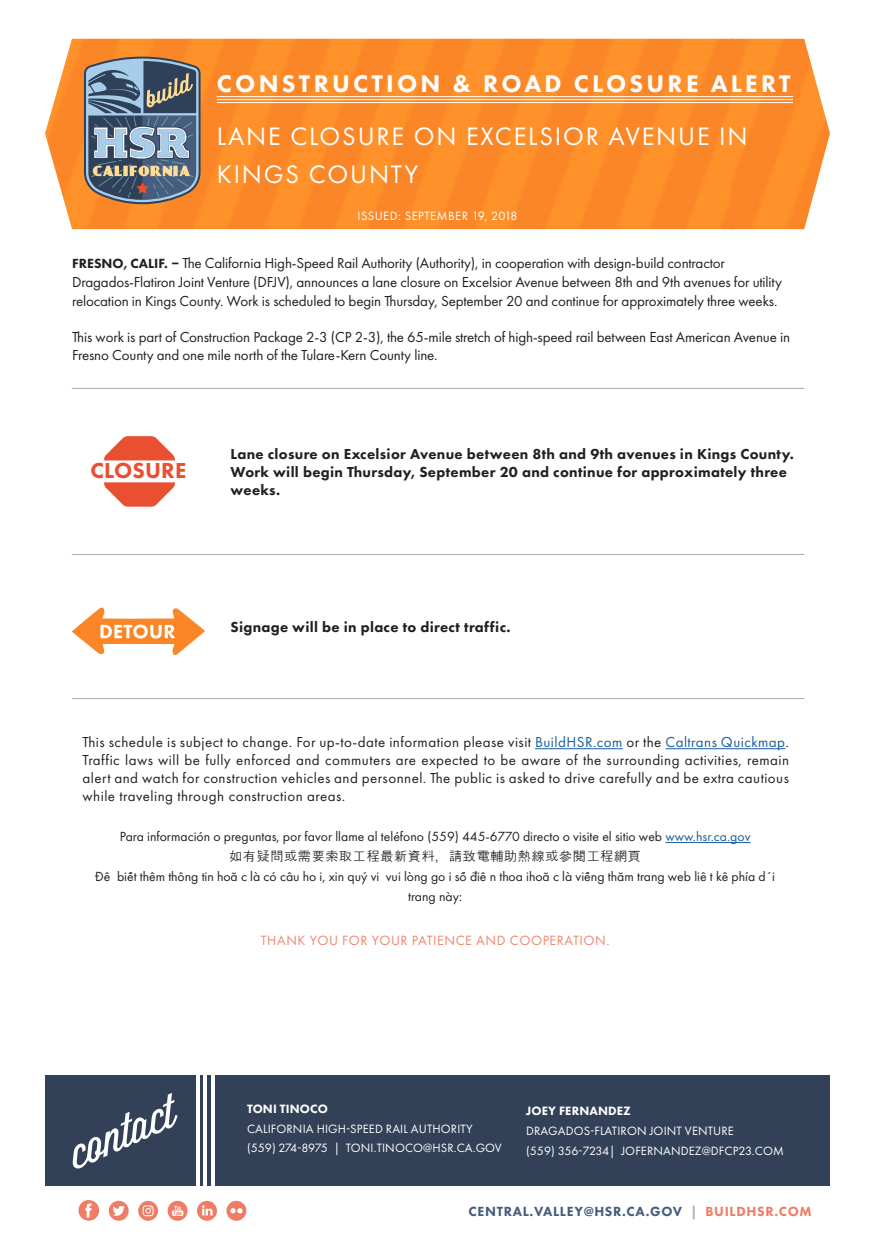
<style>
.page{position:relative;width:875px;height:1245px;background:#fff}
.page>*{position:absolute;margin:0;border:0;box-sizing:border-box;transform-origin:0 0}
.t1{font:43.12px "Wisdom Script";color:#fff}
.t2{font:26.25px/37.4px "Futura PT";letter-spacing:.07em;color:#fff}
.t3{font:800 25px "Futura PT";letter-spacing:.13em;color:#fff}
.t4{font:800 22.5px "Futura PT";letter-spacing:.01em;color:#e95032}
.HEADLINE{font:15px/18.8px "Futura PT";letter-spacing:-.01em;color:#231f20}
.body_text{font:15px/18px "Futura PT";letter-spacing:.03em;color:#231f20;text-align:justify}
.body_text-2{font:800 15px/18px "Futura PT";letter-spacing:.02em;color:#231f20}
.body_text-3{font:14px "Futura PT";letter-spacing:.04em;color:#f0856f}
.body_text-4{font:13.75px/20px "Futura PT";color:#231f20;text-align:center}
.t5{font:800 13.75px "Futura PT";letter-spacing:.05em;color:#475d7e}
.t6{font:12.5px "Futura PT";letter-spacing:.01em;color:#fff}
.t7{font:12.5px "Futura PT";letter-spacing:.04em;color:#fff}
.t8{font:800 12.5px "Futura PT";letter-spacing:.01em;color:#fff}
.s1{font-weight:800;font-size:13.75px}
.s2{color:#175d9e}
.s3{font-family:"Dotum"}
.s4{color:#a3aebe}
.s5{color:#ee7c65}
</style>
<div class="page">
<div style="left:45px;top:39px;width:686px;height:190px;background:#fc8b28"></div>
<img style="left:731px;top:39px;width:99px;height:190px">
<svg style="left:84px;top:54px;width:117px;height:150px;background:#757d86"></svg>
<hr style="left:217px;top:96px;width:576px;height:1px;background:#fff">
<hr style="left:217px;top:99px;width:576px;height:1px;background:#fff">
<hr style="left:217px;top:102px;width:576px;height:1px;background:#fff">
<hr style="left:72px;top:554px;width:732px;height:1px;background:#aaabaf">
<hr style="left:72px;top:388px;width:732px;height:1px;background:#aaabaf">
<svg style="left:104px;top:436px;width:71px;height:71px"></svg>
<svg style="left:72px;top:607px;width:133px;height:48px"></svg>
<hr style="left:72px;top:698px;width:732px;height:1px;background:#aaabaf">
<div style="left:45px;top:1075px;width:785px;height:111px;background:#324158"></div>
<hr style="left:196px;top:1074px;width:4px;height:113px;background:#fff">
<hr style="left:203px;top:1074px;width:4px;height:113px;background:#fff">
<hr style="left:211px;top:1074px;width:4px;height:113px;background:#fff">
<hr style="left:535px;top:748px;width:88px;height:1px;background:#175d9e">
<hr style="left:666px;top:748px;width:120px;height:1px;background:#175d9e">
<hr style="left:665px;top:842px;width:86px;height:1px;background:#175d9e">
<svg style="left:109px;top:1201px;width:20px;height:20px"></svg>
<svg style="left:197px;top:1201px;width:20px;height:20px"></svg>
<svg style="left:226px;top:1201px;width:20px;height:20px"></svg>
<svg style="left:78px;top:1200px;width:21px;height:21px"></svg>
<svg style="left:168px;top:1201px;width:20px;height:20px"></svg>
<svg style="left:138px;top:1201px;width:20px;height:20px"></svg>
<p class="t3" style="left:217px;top:68px;width:575px">CONSTRUCTION &amp; ROAD CLOSURE ALERT</p>
<p class="t2" style="left:217px;top:118px;width:532px">LANE CLOSURE ON EXCELSIOR AVENUE IN<br>KINGS COUNTY</p>
<p class="t7" style="left:357px;top:209px;width:162px">ISSUED: SEPTEMBER 19, 2018</p>
<p class="HEADLINE" style="left:72px;top:254px;width:711px"><span class="s1">FRESNO, CALIF. –</span> The California High-Speed Rail Authority (Authority), in cooperation with design-build contractor<br>Dragados-Flatiron Joint Venture (DFJV), announces a lane closure on Excelsior Avenue between 8th and 9th avenues for utility relocation in Kings County. Work is scheduled to begin Thursday, September 20 and continue for approximately three weeks.</p>
<p class="HEADLINE" style="left:72px;top:327px;width:720px">This work is part of Construction Package 2-3 (CP 2-3), the 65-mile stretch of high-speed rail between East American Avenue in<br>Fresno County and one mile north of the Tulare-Kern County line.</p>
<p class="t4" style="left:90px;top:457px;width:98px">CLOSURE</p>
<p class="body_text-2" style="left:230px;top:445px;width:565px">Lane closure on Excelsior Avenue between 8th and 9th avenues in Kings County.<br>Work will begin Thursday, September 20 and continue for approximately three weeks.</p>
<p class="body_text-2" style="left:230px;top:618px;width:282px">Signage will be in place to direct traffic.</p>
<p class="body_text" style="left:83px;top:733px;width:708px">This schedule is subject to change. For up-to-date information please visit <span class="s2">BuildHSR.com</span> or the <span class="s2">Caltrans Quickmap</span>.<br>Traffic laws will be fully enforced and commuters are expected to be aware of the surrounding activities, remain alert and watch for construction vehicles and personnel. The public is asked to drive carefully and be extra cautious while traveling through construction areas.</p>
<p class="body_text-4" style="left:95px;top:827px;width:681px">Para información o preguntas, por favor llame al teléfono (559) 445-6770 directo o visite el sitio web <span class="s2">www.hsr.ca.gov<br></span><span class="s3">如有疑問或需要索取工程最新資料，請致電輔助熱線或參閱工程網頁<br></span>Để biết thêm thông tin hoă c là có câu hỏi, xin quý vi vui lòng go i số điê n thoa ihoă c là viếng thăm trang web liê t kê phía dưới trang này:</p>
<p class="body_text-3" style="left:261px;top:932px;width:350px">THANK YOU FOR YOUR PATIENCE AND COOPERATION.</p>
<p class="t1" style="left:57px;top:1125px;width:114px;rotate:-24deg">contact</p>
<p class="t8" style="left:247px;top:1101px;width:82px">TONI TINOCO</p>
<p class="t6" style="left:247px;top:1121px;width:227px">CALIFORNIA HIGH-SPEED RAIL AUTHORITY</p>
<p class="t6" style="left:247px;top:1141px;width:256px">(559) 274-8975 | TONI.TINOCO@HSR.CA.GOV</p>
<p class="t8" style="left:526px;top:1103px;width:106px">JOEY FERNANDEZ</p>
<p class="t6" style="left:526px;top:1123px;width:209px">DRAGADOS-FLATIRON JOINT VENTURE</p>
<p class="t6" style="left:526px;top:1143px;width:259px">(559) 356-7234| JOFERNANDEZ@DFCP23.COM</p>
<p class="t5" style="left:468px;top:1203px;width:345px">CENTRAL.VALLEY@HSR.CA.GOV <span class="s4">|</span> <span class="s5">BUILDHSR.COM</span></p>
</div>
